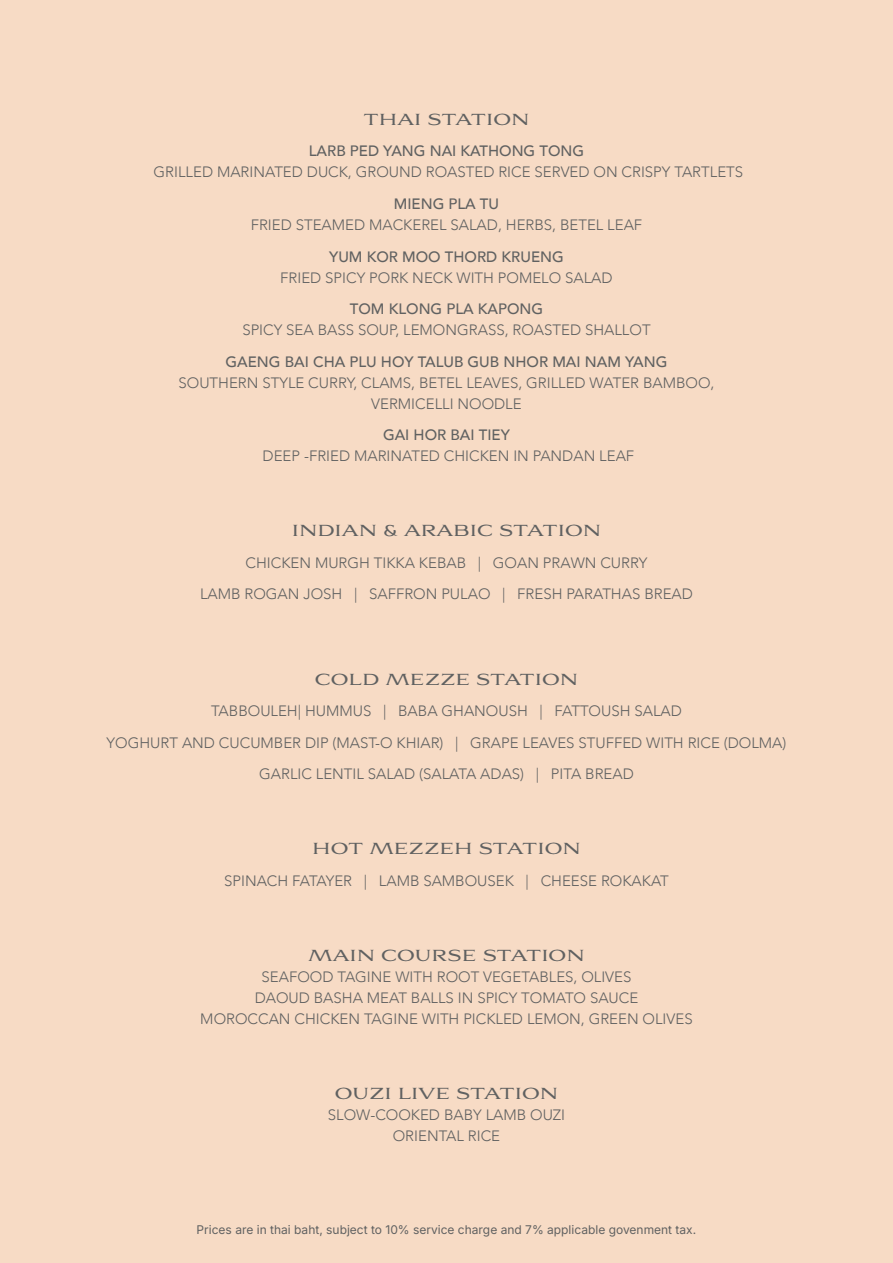
<style>
.page{position:relative;width:893px;height:1263px;background:#f7dbc5}
.page>*{position:absolute;margin:0;border:0;box-sizing:border-box;transform-origin:0 0}
.t1{font:300 15px/21px "Avenir";color:#606161;text-align:center}
.t2{font:500 15px "Avenir";color:#606161}
.t3{font:15px "Aviano Serif";color:#606161}
.t4{font:12px "Inter";color:#606161}
</style>
<div class="page">
<p class="t3" style="left:364px;top:110px;width:167px">THAI STATION</p>
<p class="t2" style="left:309px;top:138px;width:277px">LARB PED YANG NAI KATHONG TONG</p>
<p class="t1" style="left:154px;top:162px;width:591px">GRILLED MARINATED DUCK, GROUND ROASTED RICE SERVED ON CRISPY TARTLETS</p>
<p class="t2" style="left:394px;top:191px;width:107px">MIENG PLA TU</p>
<p class="t1" style="left:251px;top:214px;width:393px">FRIED STEAMED MACKEREL SALAD, HERBS, BETEL LEAF</p>
<p class="t2" style="left:329px;top:243px;width:236px">YUM KOR MOO THORD KRUENG</p>
<p class="t1" style="left:280px;top:267px;width:334px">FRIED SPICY PORK NECK WITH POMELO SALAD</p>
<p class="t2" style="left:350px;top:296px;width:195px">TOM KLONG PLA KAPONG</p>
<p class="t1" style="left:242px;top:319px;width:410px">SPICY SEA BASS SOUP, LEMONGRASS, ROASTED SHALLOT</p>
<p class="t2" style="left:226px;top:348px;width:443px">GAENG BAI CHA PLU HOY TALUB GUB NHOR MAI NAM YANG</p>
<p class="t1" style="left:179px;top:372px;width:537px">SOUTHERN STYLE CURRY, CLAMS, BETEL LEAVES, GRILLED WATER BAMBOO,<br>VERMICELLI NOODLE</p>
<p class="t2" style="left:383px;top:422px;width:128px">GAI HOR BAI TIEY</p>
<p class="t1" style="left:263px;top:445px;width:373px">DEEP -FRIED MARINATED CHICKEN IN PANDAN LEAF</p>
<p class="t3" style="left:292px;top:521px;width:311px">INDIAN &amp; ARABIC STATION</p>
<p class="t1" style="left:200px;top:547px;width:494px;line-height:31.5px">CHICKEN MURGH TIKKA KEBAB | GOAN PRAWN CURRY<br>LAMB ROGAN JOSH | SAFFRON PULAO | FRESH PARATHAS BREAD</p>
<p class="t3" style="left:315px;top:669px;width:265px">COLD MEZZE STATION</p>
<p class="t1" style="left:107px;top:695px;width:681px;line-height:31.5px">TABBOULEH| HUMMUS | BABA GHANOUSH | FATTOUSH SALAD<br>YOGHURT AND CUCUMBER DIP (MAST-O KHIAR) | GRAPE LEAVES STUFFED WITH RICE (DOLMA)<br>GARLIC LENTIL SALAD (SALATA ADAS) | PITA BREAD</p>
<p class="t3" style="left:312px;top:839px;width:270px">HOT MEZZEH STATION</p>
<p class="t1" style="left:224px;top:870px;width:446px">SPINACH FATAYER | LAMB SAMBOUSEK | CHEESE ROKAKAT</p>
<p class="t3" style="left:308px;top:945px;width:278px">MAIN COURSE STATION</p>
<p class="t1" style="left:200px;top:966px;width:494px">SEAFOOD TAGINE WITH ROOT VEGETABLES, OLIVES<br>DAOUD BASHA MEAT BALLS IN SPICY TOMATO SAUCE<br>MOROCCAN CHICKEN TAGINE WITH PICKLED LEMON, GREEN OLIVES</p>
<p class="t3" style="left:335px;top:1083px;width:225px">OUZI LIVE STATION</p>
<p class="t1" style="left:328px;top:1104px;width:239px">SLOW-COOKED BABY LAMB OUZI<br>ORIENTAL RICE</p>
<p class="t4" style="left:197px;top:1220px;width:501px">Prices are in thai baht, subject to 10% service charge and 7% applicable govenment tax.</p>
</div>
